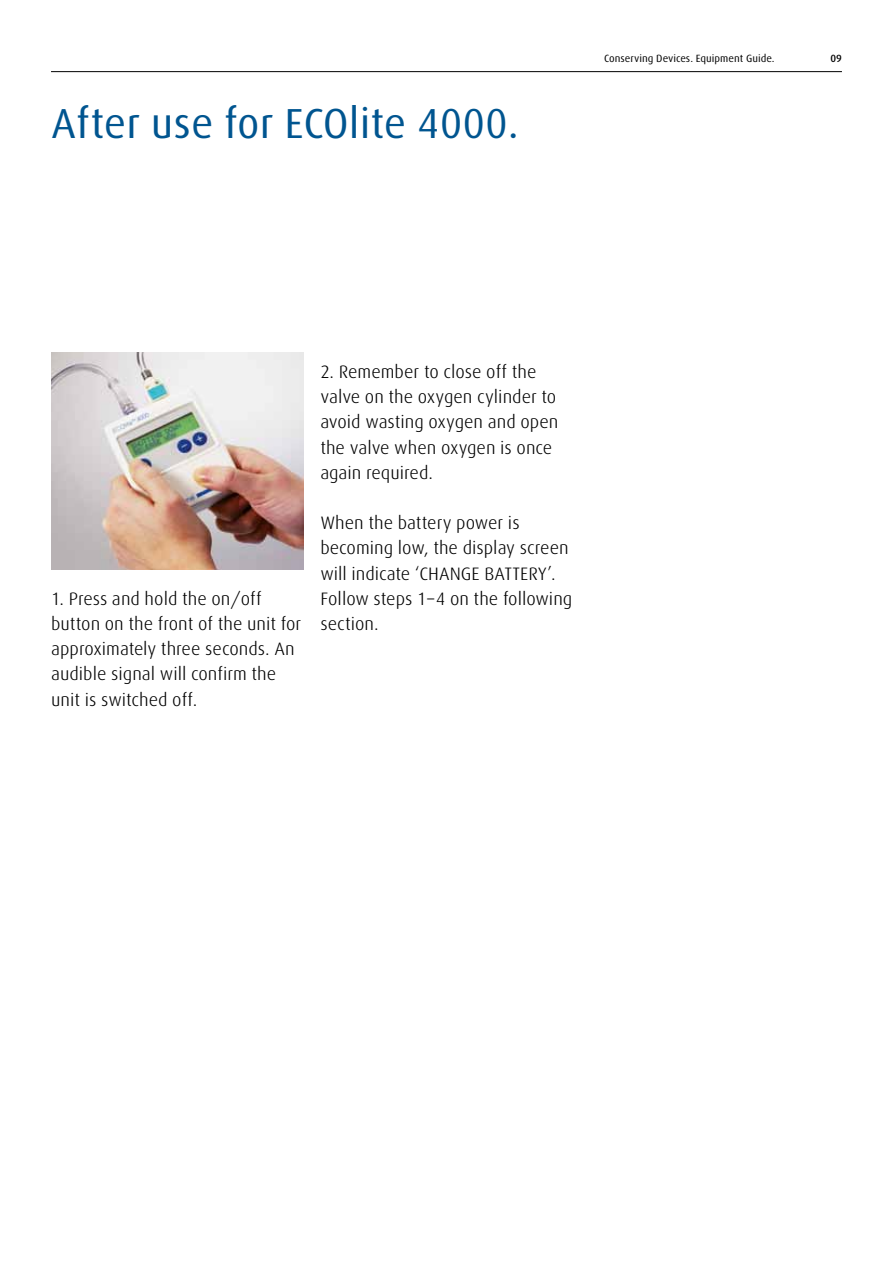
<style>
.page{position:relative;width:893px;height:1263px;background:#fff}
.page>*{position:absolute;margin:0;border:0;box-sizing:border-box;transform-origin:0 0}
.t1{font:42px "Linde Dax Global";color:#005590}
.t2{font:300 18px/25.2px "Linde Dax Global";color:#000}
.t3{font:10.5px "Linde Dax Global";color:#000}
.t4{font:500 10.5px "Linde Dax Global";color:#000}
</style>
<div class="page">
<hr style="left:51px;top:71px;width:791px;height:1px;background:#000">
<img style="left:51px;top:353px;width:252px;height:216px">
<h1 class="t1" style="left:51px;top:99px;width:469px">After use for ECOlite 4000.</h1>
<p class="t3" style="left:604px;top:52px;width:172px">Conserving Devices. Equipment Guide.</p>
<p class="t4" style="left:830px;top:52px;width:13px">09</p>
<p class="t2" style="left:51px;top:586px;width:252px">1. Press and hold the on/off button on the front of the unit for approximately three seconds. An audible signal will confirm the unit is switched off.</p>
<p class="t2" style="left:320px;top:359px;width:240px">2. Remember to close off the valve on the oxygen cylinder to avoid wasting oxygen and open the valve when oxygen is once again required.</p>
<p class="t2" style="left:320px;top:510px;width:254px">When the battery power is becoming low, the display screen will indicate ‘CHANGE BATTERY’.<br>Follow steps 1–4 on the following section.</p>
</div>
